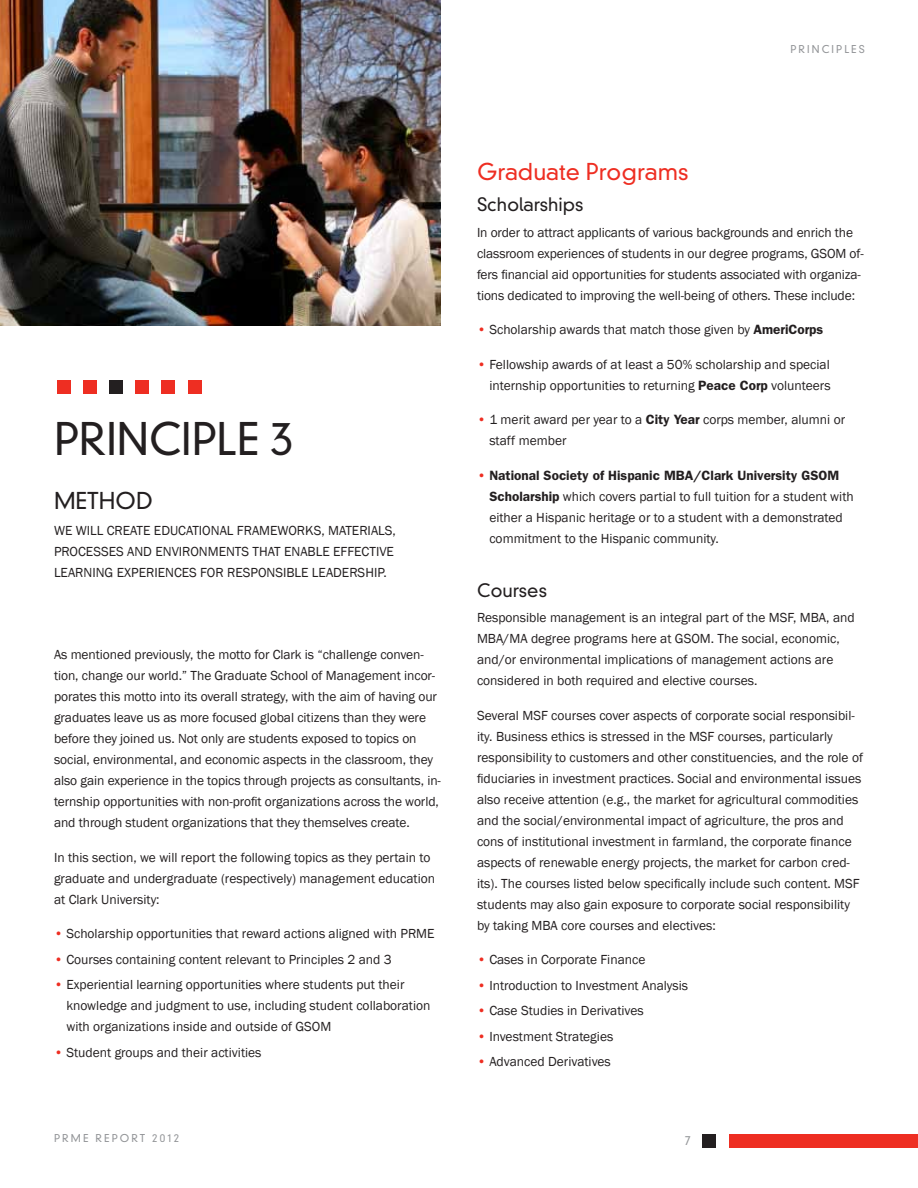
<style>
.page{position:relative;width:918px;height:1188px;background:#fff}
.page>*{position:absolute;margin:0;border:0;box-sizing:border-box;transform-origin:0 0}
.Header-Principle{font:300 43.5px "DIN Neuzeit Grotesk";color:#231f20}
.t1{font:300 22.5px "DIN Neuzeit Grotesk";color:#ee2e22}
.Header-Purpose{font:300 22.5px "DIN Neuzeit Grotesk";color:#231f20}
.Sub_Header{font:300 18px "DIN Neuzeit Grotesk";color:#231f20}
.Text{font:13.5px/21px "Franklin Gothic";color:#231f20}
.t2{font:300 12px "DIN Neuzeit Grotesk";color:#939598}
.t3{font:300 10.5px "DIN Neuzeit Grotesk";letter-spacing:.2em;color:#939598}
.s1{color:#ee2e22}
.s2{font-weight:600}
</style>
<div class="page">
<div style="left:729px;top:1134px;width:189px;height:14px;background:#ee2e22"></div>
<div style="left:702px;top:1134px;width:14px;height:14px;background:#231f20"></div>
<div style="left:188px;top:381px;width:14px;height:13px;background:#ee2e22"></div>
<div style="left:161px;top:381px;width:14px;height:13px;background:#ee2e22"></div>
<div style="left:135px;top:381px;width:14px;height:13px;background:#ee2e22"></div>
<div style="left:109px;top:381px;width:14px;height:13px;background:#231f20"></div>
<div style="left:83px;top:381px;width:14px;height:13px;background:#ee2e22"></div>
<div style="left:57px;top:381px;width:13px;height:13px;background:#ee2e22"></div>
<img style="left:0;top:0;width:441px;height:326px">
<p class="t3" style="left:790px;top:43px;width:76px">PRINCIPLES</p>
<p class="Header-Principle" style="left:54px;top:413px;width:241px">PRINCIPLE 3</p>
<p class="Header-Purpose" style="left:54px;top:487px;width:100px">METHOD</p>
<p class="Text" style="left:54px;top:520px;width:343px">WE WILL CREATE EDUCATIONAL FRAMEWORKS, MATERIALS,<br>PROCESSES AND ENVIRONMENTS THAT ENABLE EFFECTIVE<br>LEARNING EXPERIENCES FOR RESPONSIBLE LEADERSHIP.</p>
<p class="Text" style="left:54px;top:645px;width:388px">As mentioned previously, the motto for Clark is “challenge conven&shy;tion, change our world.” The Graduate School of Management incor&shy;porates this motto into its overall strategy, with the aim of having our graduates leave us as more focused global citizens than they were before they joined us. Not only are students exposed to topics on social, environmental, and economic aspects in the classroom, they also gain experience in the topics through projects as consultants, in&shy;ternship opportunities with non-profit organizations across the world, and through student organizations that they themselves create.</p>
<p class="Text" style="left:54px;top:847px;width:383px">In this section, we will report the following topics as they pertain to graduate and undergraduate (respectively) management education at Clark University:</p>
<p class="Text" style="left:54px;top:924px;width:382px"><span class="s1">•</span> Scholarship opportunities that reward actions aligned with PRME</p>
<p class="Text" style="left:54px;top:949px;width:339px"><span class="s1">•</span> Courses containing content relevant to Principles 2 and 3</p>
<p class="Text" style="left:66px;top:975px;width:366px;text-indent:-12px"><span class="s1">•</span> Experiential learning opportunities where students put their knowledge and judgment to use, including student collaboration with organizations inside and outside of GSOM</p>
<p class="Text" style="left:54px;top:1042px;width:209px"><span class="s1">•</span> Student groups and their activities</p>
<p class="t1" style="left:477px;top:158px;width:213px">Graduate Programs</p>
<p class="Sub_Header" style="left:477px;top:194px;width:108px">Scholarships</p>
<p class="Text" style="left:477px;top:222px;width:388px">In order to attract applicants of various backgrounds and enrich the classroom experiences of students in our degree programs, GSOM of&shy;fers financial aid opportunities for students associated with organiza&shy;tions dedicated to improving the well-being of others. These include:</p>
<p class="Text" style="left:477px;top:319px;width:348px"><span class="s1">•</span> Scholarship awards that match those given by <span class="s2">AmeriCorps</span></p>
<p class="Text" style="left:477px;top:354px;width:355px;text-align:right"><span class="s1">•</span> Fellowship awards of at least a 50% scholarship and special internship opportunities to returning <span class="s2">Peace Corp</span> volunteers</p>
<p class="Text" style="left:489px;top:409px;width:357px;text-indent:-12px"><span class="s1">•</span> 1 merit award per year to a <span class="s2">City Year</span> corps member, alumni or staff member</p>
<p class="Text" style="left:489px;top:465px;width:366px;text-indent:-12px"><span class="s1">•</span> <span class="s2">National Society of Hispanic MBA/Clark University GSOM Scholarship</span> which covers partial to full tuition for a student with either a Hispanic heritage or to a student with a demonstrated commitment to the Hispanic community.</p>
<p class="Sub_Header" style="left:477px;top:579px;width:72px">Courses</p>
<p class="Text" style="left:477px;top:607px;width:379px">Responsible management is an integral part of the MSF, MBA, and MBA/MA degree programs here at GSOM. The social, economic, and/or environmental implications of management actions are considered in both required and elective courses.</p>
<p class="Text" style="left:477px;top:705px;width:388px">Several MSF courses cover aspects of corporate social responsibil&shy;ity. Business ethics is stressed in the MSF courses, particularly responsibility to customers and other constituencies, and the role of fiduciaries in investment practices. Social and environmental issues also receive attention (e.g., the market for agricultural commodities and the social/environmental impact of agriculture, the pros and cons of institutional investment in farmland, the corporate finance aspects of renewable energy projects, the market for carbon cred&shy;its). The courses listed below specifically include such content. MSF students may also gain exposure to corporate social responsibility by taking MBA core courses and electives:</p>
<p class="Text" style="left:477px;top:949px;width:170px"><span class="s1">•</span> Cases in Corporate Finance</p>
<p class="Text" style="left:477px;top:975px;width:213px"><span class="s1">•</span> Introduction to Investment Analysis</p>
<p class="Text" style="left:477px;top:1000px;width:168px"><span class="s1">•</span> Case Studies in Derivatives</p>
<p class="Text" style="left:477px;top:1026px;width:138px"><span class="s1">•</span> Investment Strategies</p>
<p class="Text" style="left:477px;top:1051px;width:135px"><span class="s1">•</span> Advanced Derivatives</p>
<p class="t3" style="left:54px;top:1132px;width:127px">PRME REPORT 2012</p>
<p class="t2" style="left:685px;top:1133px;width:8px">7</p>
</div>
